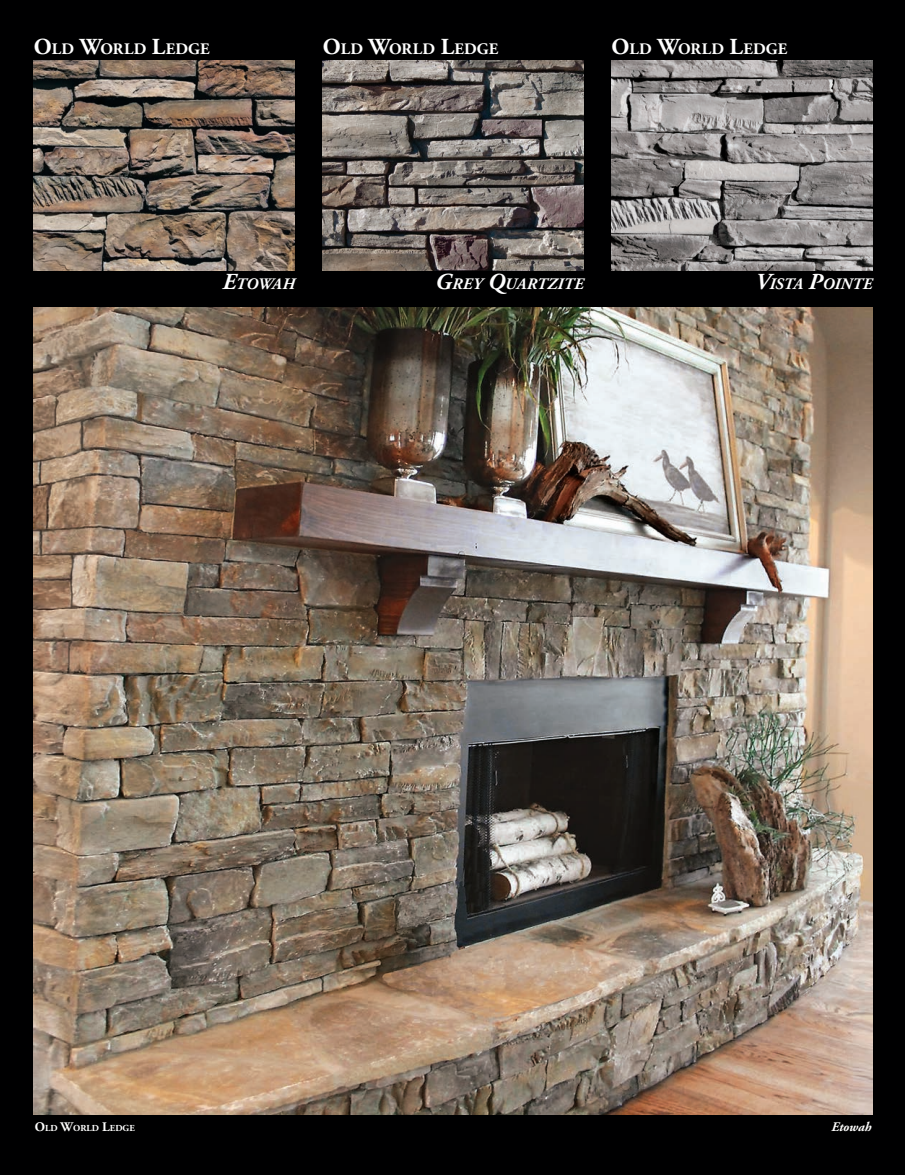
<style>
.page{position:relative;width:905px;height:1175px;background:#fff}
.page>*{position:absolute;margin:0;border:0;box-sizing:border-box;transform-origin:0 0}
.t1{font:700 16.05px "Adobe Garamond Pro";letter-spacing:.015em;color:#fff}
.t2{font:italic 700 16.05px "Adobe Garamond Pro";letter-spacing:.005em;color:#fff}
.t3{font:italic 700 13.05px "Adobe Garamond Pro";color:#fff}
.t4{font:700 9.15px "Adobe Garamond Pro";color:#fff}
.s1{font-size:22.8px}
.s2{font-size:13.05px}
</style>
<div class="page">
<div style="left:0;top:0;width:904px;height:1174px;background:#000001"></div>
<img style="left:34px;top:308px;width:838px;height:806px">
<img style="left:34px;top:60px;width:261px;height:210px">
<img style="left:323px;top:60px;width:260px;height:210px">
<img style="left:611px;top:60px;width:261px;height:210px">
<p class="t1" style="left:34px;top:39px;width:177px"><span class="s1">O</span>LD <span class="s1">W</span>ORLD <span class="s1">L</span>EDGE</p>
<p class="t1" style="left:323px;top:39px;width:177px"><span class="s1">O</span>LD <span class="s1">W</span>ORLD <span class="s1">L</span>EDGE</p>
<p class="t1" style="left:611px;top:39px;width:177px"><span class="s1">O</span>LD <span class="s1">W</span>ORLD <span class="s1">L</span>EDGE</p>
<p class="t2" style="left:223px;top:275px;width:74px"><span class="s1">E</span>TOWAH</p>
<p class="t2" style="left:435px;top:275px;width:150px"><span class="s1">G</span>REY <span class="s1">Q</span>UARTZITE</p>
<p class="t2" style="left:755px;top:275px;width:119px"><span class="s1">V</span>ISTA <span class="s1">P</span>OINTE</p>
<p class="t4" style="left:35px;top:1123px;width:101px"><span class="s2">O</span>LD <span class="s2">W</span>ORLD <span class="s2">L</span>EDGE</p>
<p class="t3" style="left:831px;top:1119px;width:42px">Etowah</p>
</div>
